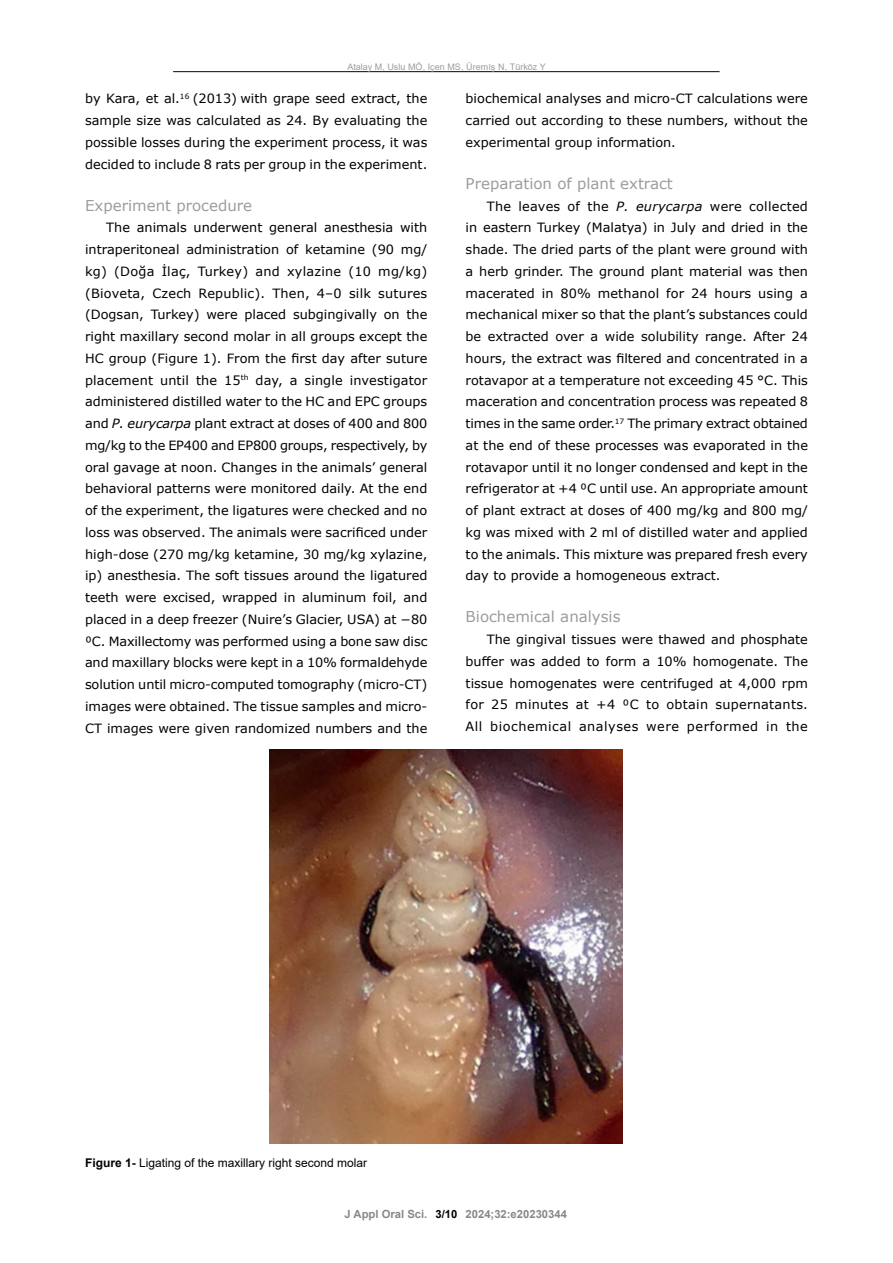
<style>
.page{position:relative;width:893px;height:1263px;background:#fff}
.page>*{position:absolute;margin:0;border:0;box-sizing:border-box;transform-origin:0 0}
.t1{font:15px "Verdana";color:#9d9ba0}
.t2{font:12.75px/21.8px "Verdana";color:#000;text-align:justify}
.t3{font:12px "Arial";color:#000}
.t4{font:700 11.25px "Arial";color:#89878c}
.t5{font:9px "Arial";color:#9d9ba0}
.s1{font-style:italic}
.s2{font-weight:700}
.s3{color:#000}
</style>
<div class="page">
<hr style="left:173px;top:71px;width:547px;height:1px;background:#000805">
<img style="left:270px;top:750px;width:352px;height:393px">
<p class="t5" style="left:347px;top:60px;width:200px">Atalay M, Uslu MÖ, Içen MS, Üremi̇ş N, Türköz Y</p>
<p class="t2" style="left:85px;top:88px;width:344px">by Kara, et al.<sup>16</sup> (2013) with grape seed extract, the sample size was calculated as 24. By evaluating the possible losses during the experiment process, it was decided to include 8 rats per group in the experiment.</p>
<p class="t1" style="left:85px;top:195px;width:169px">Experiment procedure</p>
<p class="t2" style="left:85px;top:217px;width:344px;text-indent:21px">The animals underwent general anesthesia with intraperitoneal administration of ketamine (90 mg/ kg) (Doğa İlaç, Turkey) and xylazine (10 mg/kg) (Bioveta, Czech Republic). Then, 4–0 silk sutures (Dogsan, Turkey) were placed subgingivally on the right maxillary second molar in all groups except the HC group (Figure 1). From the first day after suture placement until the 15<sup>th</sup> day, a single investigator administered distilled water to the HC and EPC groups and <span class="s1">P. eurycarpa</span> plant extract at doses of 400 and 800 mg/kg to the EP400 and EP800 groups, respectively, by oral gavage at noon. Changes in the animals’ general behavioral patterns were monitored daily. At the end of the experiment, the ligatures were checked and no loss was observed. The animals were sacrificed under high-dose (270 mg/kg ketamine, 30 mg/kg xylazine, ip) anesthesia. The soft tissues around the ligatured teeth were excised, wrapped in aluminum foil, and placed in a deep freezer (Nuire’s Glacier, USA) at −80<br>⁰C. Maxillectomy was performed using a bone saw disc and maxillary blocks were kept in a 10% formaldehyde solution until micro-computed tomography (micro-CT) images were obtained. The tissue samples and micro-CT images were given randomized numbers and the</p>
<p class="t2" style="left:466px;top:88px;width:344px">biochemical analyses and micro-CT calculations were carried out according to these numbers, without the experimental group information.</p>
<p class="t1" style="left:466px;top:173px;width:209px">Preparation of plant extract</p>
<p class="t2" style="left:466px;top:195px;width:344px;text-indent:21px">The leaves of the <span class="s1">P. eurycarpa</span> were collected in eastern Turkey (Malatya) in July and dried in the shade. The dried parts of the plant were ground with a herb grinder. The ground plant material was then macerated in 80% methanol for 24 hours using a mechanical mixer so that the plant’s substances could be extracted over a wide solubility range. After 24 hours, the extract was filtered and concentrated in a rotavapor at a temperature not exceeding 45 °C. This maceration and concentration process was repeated 8 times in the same order.<sup>17</sup> The primary extract obtained at the end of these processes was evaporated in the rotavapor until it no longer condensed and kept in the refrigerator at +4 ⁰C until use. An appropriate amount of plant extract at doses of 400 mg/kg and 800 mg/ kg was mixed with 2 ml of distilled water and applied to the animals. This mixture was prepared fresh every day to provide a homogeneous extract.</p>
<p class="t1" style="left:466px;top:607px;width:156px">Biochemical analysis</p>
<p class="t2" style="left:466px;top:628px;width:344px;text-indent:21px">The gingival tissues were thawed and phosphate buffer was added to form a 10% homogenate. The tissue homogenates were centrifuged at 4,000 rpm for 25 minutes at +4 ⁰C to obtain supernatants.<br>All biochemical analyses were performed in the</p>
<p class="t3" style="left:85px;top:1155px;width:284px"><span class="s2">Figure 1-</span> Ligating of the maxillary right second molar</p>
<p class="t4" style="left:345px;top:1206px;width:224px">J Appl Oral Sci. <span class="s3">3/10</span> 2024;32:e20230344</p>
</div>
